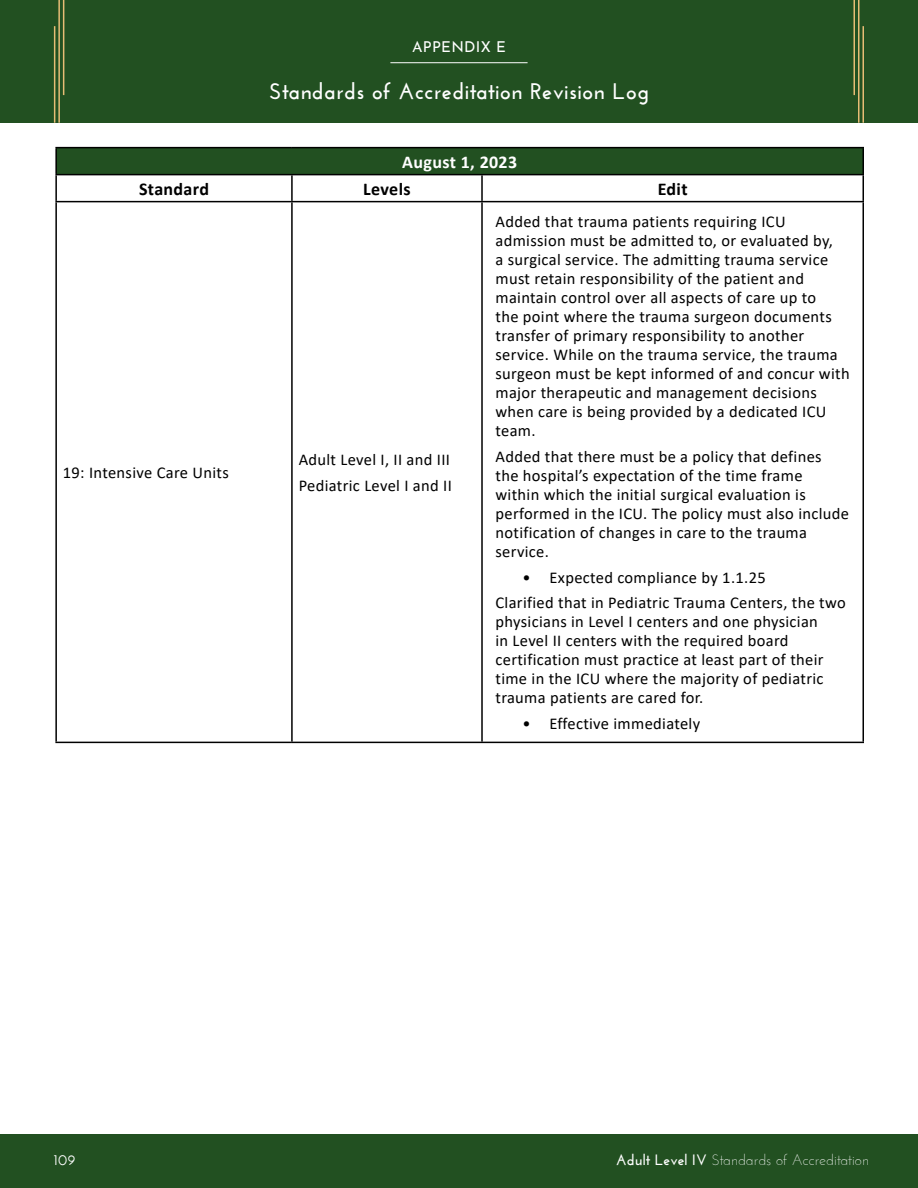
<style>
.page{position:relative;width:918px;height:1188px;background:#fff}
.page>*{position:absolute;margin:0;border:0;box-sizing:border-box;transform-origin:0 0}
.t1{font:700 22.5px "Josefin Sans";letter-spacing:.02em;color:#fff}
.t2{font:700 18px "Calibri";letter-spacing:.02em;color:#000}
.t3{font:700 18px "Calibri";letter-spacing:.02em;color:#fff}
.t4{font:16.5px/18.9px "Calibri";letter-spacing:.02em;color:#000}
.t5{font:300 15px "Josefin Sans";color:#fff}
.t6{font:15px "Josefin Sans";letter-spacing:.02em;color:#fff}
.t7{font:600 15px "Josefin Sans";color:#fff}
.s1{font-weight:700}
</style>
<div class="page">
<div style="left:0;top:0;width:918px;height:123px;background:#225021"></div>
<hr style="left:54px;top:26px;width:1px;height:97px;background:#e6bc75">
<hr style="left:862px;top:26px;width:2px;height:97px;background:#e6bc75">
<hr style="left:58px;top:0;width:2px;height:123px;background:#e6bc75">
<hr style="left:858px;top:0;width:2px;height:123px;background:#e6bc75">
<hr style="left:63px;top:0;width:1px;height:95px;background:#e6bc75">
<hr style="left:854px;top:0;width:1px;height:95px;background:#e6bc75">
<div style="left:0;top:1134px;width:918px;height:54px;background:#225021"></div>
<hr style="left:390px;top:62px;width:138px;height:1px;background:#fff">
<div style="left:56px;top:148px;width:807px;height:27px;background:#225021"></div>
<hr style="left:55px;top:147px;width:237px;height:1px;background:#000">
<hr style="left:55px;top:148px;width:2px;height:26px;background:#000">
<hr style="left:292px;top:147px;width:190px;height:1px;background:#000">
<hr style="left:482px;top:147px;width:382px;height:1px;background:#000">
<hr style="left:862px;top:148px;width:2px;height:26px;background:#000">
<hr style="left:55px;top:174px;width:237px;height:1px;background:#000">
<hr style="left:55px;top:175px;width:2px;height:26px;background:#000">
<hr style="left:292px;top:174px;width:190px;height:1px;background:#000">
<hr style="left:291px;top:175px;width:2px;height:26px;background:#000">
<hr style="left:482px;top:174px;width:382px;height:1px;background:#000">
<hr style="left:481px;top:175px;width:2px;height:26px;background:#000">
<hr style="left:862px;top:175px;width:2px;height:26px;background:#000">
<hr style="left:55px;top:201px;width:237px;height:1px;background:#000">
<hr style="left:55px;top:202px;width:2px;height:540px;background:#000">
<hr style="left:292px;top:201px;width:190px;height:1px;background:#000">
<hr style="left:291px;top:202px;width:2px;height:540px;background:#000">
<hr style="left:482px;top:201px;width:382px;height:1px;background:#000">
<hr style="left:481px;top:202px;width:2px;height:540px;background:#000">
<hr style="left:862px;top:202px;width:2px;height:540px;background:#000">
<hr style="left:55px;top:742px;width:237px;height:1px;background:#000">
<hr style="left:292px;top:742px;width:190px;height:1px;background:#000">
<hr style="left:482px;top:742px;width:382px;height:1px;background:#000">
<p class="t6" style="left:412px;top:34px;width:95px">APPENDIX E</p>
<h1 class="t1" style="left:269px;top:78px;width:382px">Standards of Accreditation Revision Log</h1>
<p class="t3" style="left:402px;top:149px;width:117px">August 1, 2023</p>
<p class="t2" style="left:139px;top:176px;width:72px">Standard</p>
<p class="t2" style="left:363px;top:176px;width:49px">Levels</p>
<p class="t2" style="left:658px;top:176px;width:31px">Edit</p>
<p class="t4" style="left:63px;top:463px;width:168px">19: Intensive Care Units</p>
<p class="t4" style="left:299px;top:447px;width:155px;line-height:25.7px">Adult Level I, II and III<br>Pediatric Level I and II</p>
<p class="t4" style="left:496px;top:212px;width:356px">Added that trauma patients requiring ICU admission must be admitted to, or evaluated by,<br>a surgical service. The admitting trauma service must retain responsibility of the patient and maintain control over all aspects of care up to<br>the point where the trauma surgeon documents transfer of primary responsibility to another service. While on the trauma service, the trauma surgeon must be kept informed of and concur with major therapeutic and management decisions when care is being provided by a dedicated ICU team.</p>
<p class="t4" style="left:496px;top:447px;width:355px">Added that there must be a policy that defines<br>the hospital’s expectation of the time frame within which the initial surgical evaluation is performed in the ICU. The policy must also include notification of changes in care to the trauma service.</p>
<p class="t4" style="left:495px;top:564px;width:352px;line-height:25.7px;text-indent:27px">• Expected compliance by 1.1.25<br>Clarified that in Pediatric Trauma Centers, the two</p>
<p class="t4" style="left:495px;top:612px;width:330px">physicians in Level I centers and one physician in Level II centers with the required board certification must practice at least part of their time in the ICU where the majority of pediatric trauma patients are cared for.</p>
<p class="t4" style="left:522px;top:714px;width:179px">• Effective immediately</p>
<p class="t7" style="left:54px;top:1150px;width:23px">109</p>
<p class="t5" style="left:616px;top:1150px;width:255px"><span class="s1">Adult Level IV</span> Standards of Accreditation</p>
</div>
